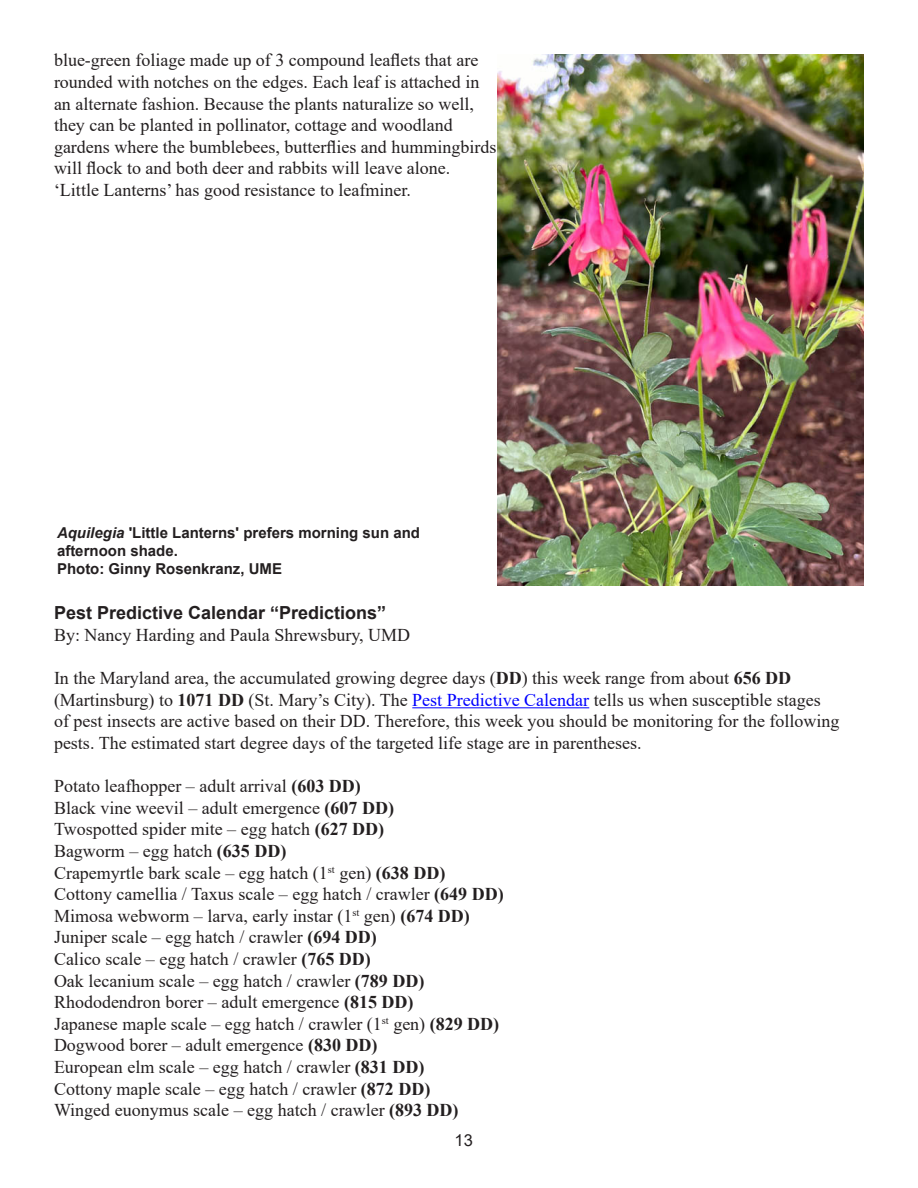
<style>
.page{position:relative;width:918px;height:1188px;background:#fff}
.page>*{position:absolute;margin:0;border:0;box-sizing:border-box;transform-origin:0 0}
.t1{font:18px/21.6px "Times New Roman";color:#231f20}
.t2{font:700 18px "Arial";color:#231f20}
.t3{font:16.5px "Arial";color:#231f20}
.t4{font:700 15px/18px "Arial";color:#231f20}
.s1{font-style:italic}
.s2{font-weight:700}
.s3{color:#00f}
</style>
<div class="page">
<img style="left:497px;top:54px;width:367px;height:531px">
<hr style="left:412px;top:707px;width:177px;height:1px;background:#00f">
<p class="t1" style="left:54px;top:49px;width:444px">blue-green foliage made up of 3 compound leaflets that are rounded with notches on the edges. Each leaf is attached in an alternate fashion. Because the plants naturalize so well, they can be planted in pollinator, cottage and woodland gardens where the bumblebees, butterflies and hummingbirds will flock to and both deer and rabbits will leave alone. ‘Little Lanterns’ has good resistance to leafminer.</p>
<p class="t4" style="left:57px;top:524px;width:365px"><span class="s1">Aquilegia</span> 'Little Lanterns' prefers morning sun and afternoon shade.</p>
<p class="t4" style="left:57px;top:560px;width:227px">Photo: Ginny Rosenkranz, UME</p>
<p class="t2" style="left:54px;top:600px;width:334px">Pest Predictive Calendar “Predictions”</p>
<p class="t1" style="left:54px;top:624px;width:358px">By: Nancy Harding and Paula Shrewsbury, UMD</p>
<p class="t1" style="left:54px;top:667px;width:787px">In the Maryland area, the accumulated growing degree days (<span class="s2">DD</span>) this week range from about <span class="s2">656 DD </span>(Martinsburg) to <span class="s2">1071 DD</span> (St. Mary’s City). The <span class="s3">Pest Predictive Calendar</span> tells us when susceptible stages of pest insects are active based on their DD. Therefore, this week you should be monitoring for the following pests. The estimated start degree days of the targeted life stage are in parentheses.</p>
<p class="t1" style="left:54px;top:775px;width:308px">Potato leafhopper – adult arrival <span class="s2">(603 DD)</span></p>
<p class="t1" style="left:54px;top:796px;width:342px">Black vine weevil – adult emergence <span class="s2">(607 DD)</span></p>
<p class="t1" style="left:54px;top:818px;width:332px">Twospotted spider mite – egg hatch <span class="s2">(627 DD)</span></p>
<p class="t1" style="left:54px;top:840px;width:234px">Bagworm – egg hatch <span class="s2">(635 DD)</span></p>
<p class="t1" style="left:54px;top:861px;width:393px">Crapemyrtle bark scale – egg hatch (1<sup>st</sup> gen) <span class="s2">(638 DD)</span></p>
<p class="t1" style="left:54px;top:883px;width:451px">Cottony camellia / Taxus scale – egg hatch / crawler <span class="s2">(649 DD)</span></p>
<p class="t1" style="left:54px;top:904px;width:417px">Mimosa webworm – larva, early instar (1<sup>st</sup> gen) <span class="s2">(674 DD)</span></p>
<p class="t1" style="left:54px;top:926px;width:324px">Juniper scale – egg hatch / crawler <span class="s2">(694 DD)</span></p>
<p class="t1" style="left:54px;top:948px;width:318px">Calico scale – egg hatch / crawler <span class="s2">(765 DD)</span></p>
<p class="t1" style="left:54px;top:969px;width:372px">Oak lecanium scale – egg hatch / crawler <span class="s2">(789 DD)</span></p>
<p class="t1" style="left:54px;top:991px;width:361px">Rhododendron borer – adult emergence <span class="s2">(815 DD)</span></p>
<p class="t1" style="left:54px;top:1012px;width:447px">Japanese maple scale – egg hatch / crawler (1<sup>st</sup> gen) <span class="s2">(829 DD)</span></p>
<p class="t1" style="left:54px;top:1034px;width:325px">Dogwood borer – adult emergence <span class="s2">(830 DD)</span></p>
<p class="t1" style="left:54px;top:1056px;width:372px">European elm scale – egg hatch / crawler <span class="s2">(831 DD)</span></p>
<p class="t1" style="left:54px;top:1077px;width:378px">Cottony maple scale – egg hatch / crawler <span class="s2">(872 DD)</span></p>
<p class="t1" style="left:54px;top:1099px;width:406px">Winged euonymus scale – egg hatch / crawler <span class="s2">(893 DD)</span></p>
<p class="t3" style="left:455px;top:1129px;width:20px">13</p>
</div>
